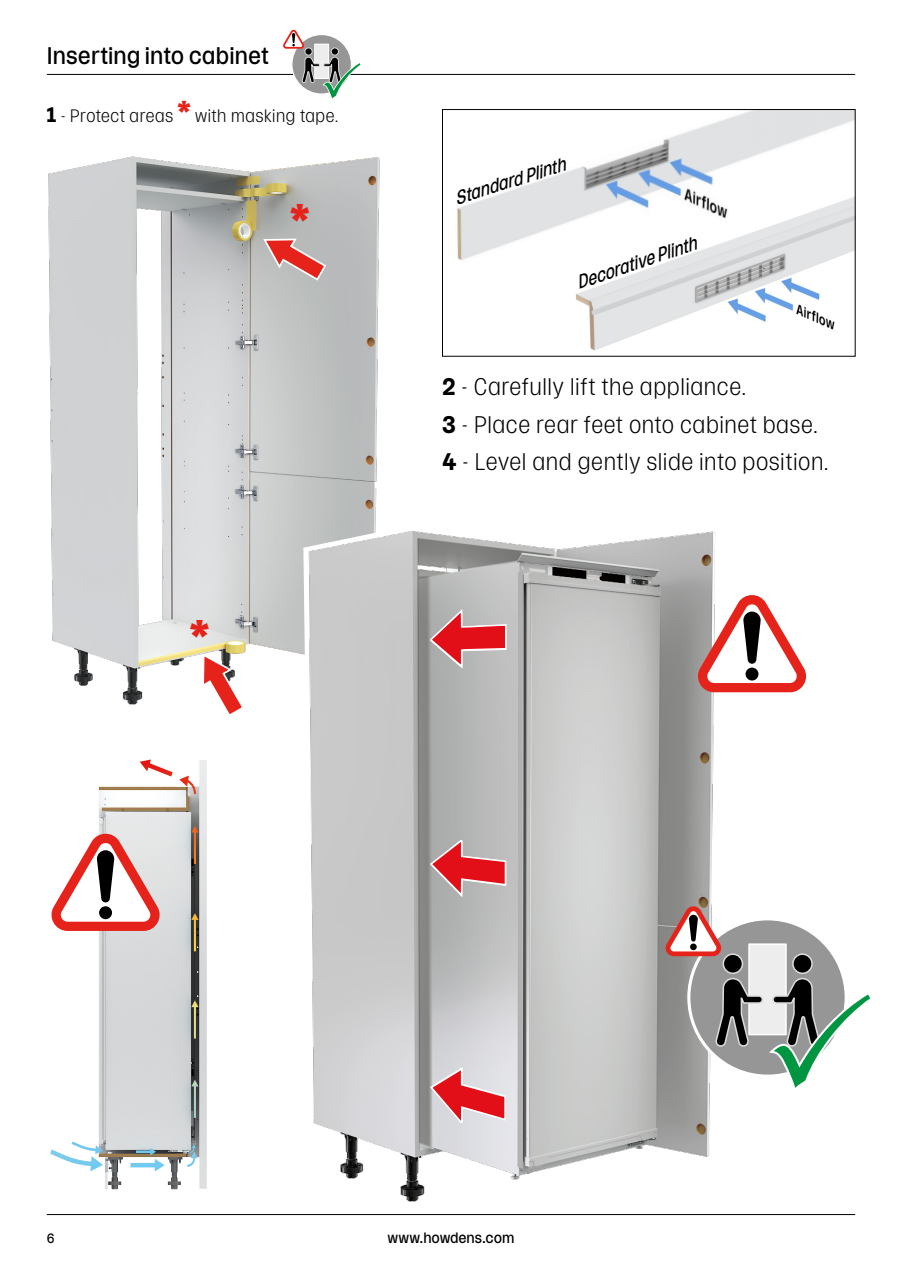
<style>
.page{position:relative;width:902px;height:1272px;background:#fff}
.page>*{position:absolute;margin:0;border:0;box-sizing:border-box;transform-origin:0 0}
.t1{font:900 48.3px "Rooster";color:#e5231b}
.t2{font:300 24px/37.3px "Rooster";letter-spacing:-.005em;color:#000}
.t3{font:24px "Rooster";color:#000}
.t4{font:italic 18.9px "Rooster";color:#000;scale:.91 1}
.t5{font:italic 18.6px "Rooster";color:#000;scale:.94 1}
.t6{font:300 18px "Rooster";letter-spacing:-.005em;color:#000}
.t7{font:15px "Rooster";letter-spacing:-.01em;color:#000}
.t8{font:13.5px "Rooster";color:#000}
.s1{font-weight:700;font-size:21px}
.s2{font-weight:900;font-size:33px;color:#e5231b}
.s3{font-weight:700}
</style>
<div class="page">
<hr style="left:47px;top:1214px;width:808px;height:1px;background:#000">
<img style="left:48px;top:156px;width:332px;height:549px">
<svg style="left:255px;top:238px;width:72px;height:48px"></svg>
<svg style="left:201px;top:647px;width:51px;height:67px"></svg>
<img style="left:297px;top:506px;width:460px;height:710px">
<div style="left:688px;top:918px;width:158px;height:158px;background:#979697;border-radius:50%"></div>
<div style="left:723px;top:954px;width:19px;height:19px;background:#000;border-radius:50%"></div>
<div style="left:722px;top:953px;width:21px;height:21px;border:2px solid #dadada;border-radius:50%"></div>
<div style="left:792px;top:954px;width:20px;height:19px;background:#000;border-radius:50%"></div>
<div style="left:792px;top:953px;width:20px;height:21px;border:2px solid #dadada;border-radius:50%"></div>
<div style="left:749px;top:944px;width:36px;height:90px;background:#ededed"></div>
<div style="left:748px;top:943px;width:38px;height:92px;border:2px solid #fff"></div>
<svg style="left:714px;top:977px;width:157px;height:118px"></svg>
<svg style="left:664px;top:904px;width:59px;height:53px"></svg>
<div style="left:690px;top:943px;width:6px;height:7px;background:#000;border-radius:50%"></div>
<svg style="left:428px;top:607px;width:79px;height:517px"></svg>
<img style="left:90px;top:761px;width:117px;height:428px">
<svg style="left:50px;top:759px;width:148px;height:412px"></svg>
<svg style="left:72px;top:1141px;width:124px;height:14px"></svg>
<hr style="left:47px;top:74px;width:808px;height:1px;background:#000">
<img style="left:457px;top:177px;width:94px;height:84px">
<img style="left:551px;top:111px;width:302px;height:240px">
<div style="left:442px;top:109px;width:413px;height:247px;border:1px solid #000"></div>
<div style="left:292px;top:35px;width:59px;height:59px;background:#979697;border-radius:50%"></div>
<div style="left:305px;top:48px;width:7px;height:7px;background:#000;border-radius:50%"></div>
<div style="left:304px;top:48px;width:8px;height:7px;border:1px solid #dadada;border-radius:50%"></div>
<div style="left:331px;top:48px;width:7px;height:7px;background:#000;border-radius:50%"></div>
<div style="left:331px;top:48px;width:8px;height:7px;border:1px solid #dadada;border-radius:50%"></div>
<div style="left:314px;top:44px;width:14px;height:34px;background:#ededed"></div>
<div style="left:314px;top:44px;width:15px;height:35px;border:1px solid #fff"></div>
<svg style="left:302px;top:57px;width:59px;height:42px"></svg>
<svg style="left:283px;top:29px;width:22px;height:20px"></svg>
<svg style="left:696px;top:591px;width:110px;height:103px"></svg>
<div style="left:745px;top:667px;width:13px;height:13px;background:#000;border-radius:50%"></div>
<svg style="left:50px;top:830px;width:114px;height:102px"></svg>
<div style="left:99px;top:906px;width:13px;height:13px;background:#000;border-radius:50%"></div>
<p class="t3" style="left:47px;top:42px;width:223px">Inserting into cabinet</p>
<p class="t6" style="left:47px;top:106px;width:293px"><span class="s1">1</span> - Protect areas <span class="s2">*</span> with masking tape.</p>
<h1 class="t1" style="left:290px;top:195px;width:21px">*</h1>
<h1 class="t1" style="left:190px;top:611px;width:21px">*</h1>
<p class="t5" style="left:452px;top:190px;width:124px;rotate:-18deg">Standard Plinth</p>
<p class="t4" style="left:573px;top:273px;width:139px;rotate:-19deg">Decorative Plinth</p>
<p class="t2" style="left:442px;top:368px;width:388px"><span class="s3">2</span> - Carefully lift the appliance.<br><span class="s3">3</span> - Place rear feet onto cabinet base.<br><span class="s3">4</span> - Level and gently slide into position.</p>
<p class="t8" style="left:47px;top:1230px;width:9px">6</p>
<p class="t7" style="left:387px;top:1229px;width:128px">www.howdens.com</p>
</div>
